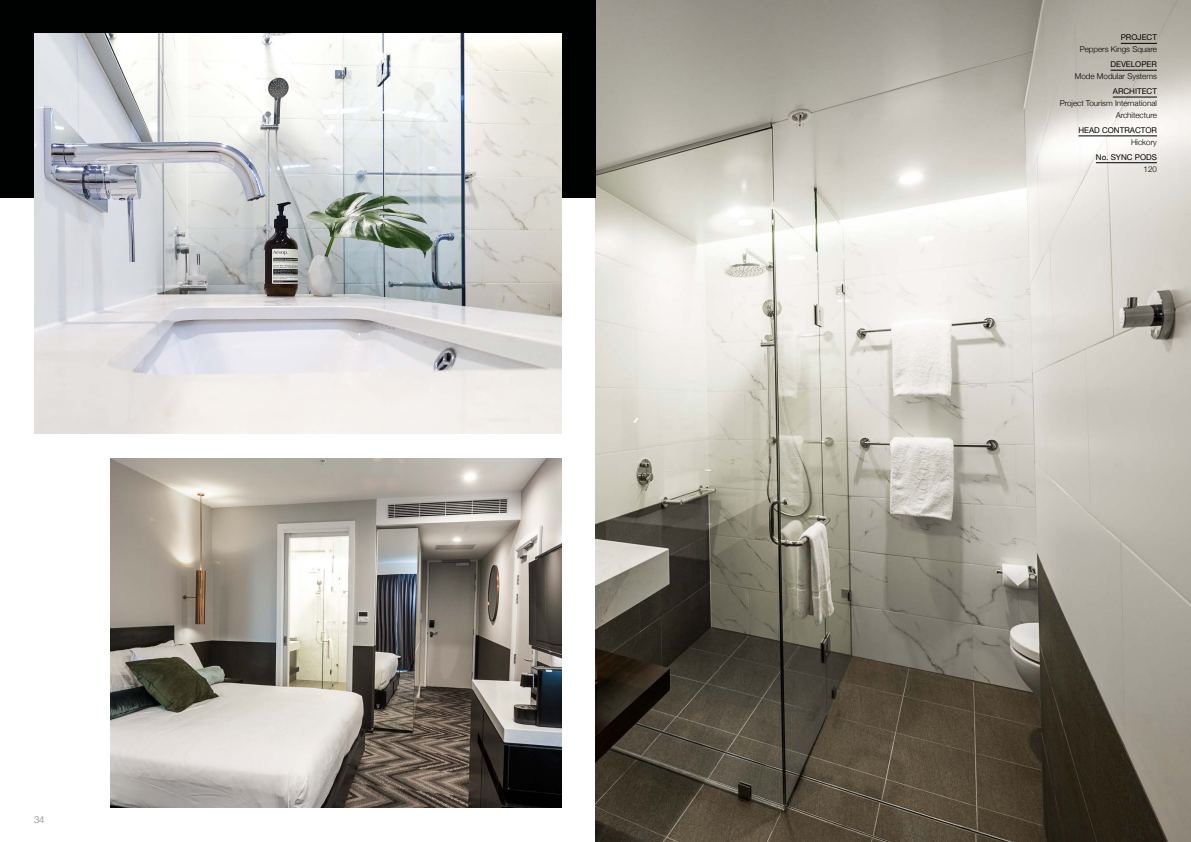
<style>
.page{position:relative;width:1191px;height:842px;background:#fff}
.page>*{position:absolute;margin:0;border:0;box-sizing:border-box;transform-origin:0 0}
.t1{font:300 9.5px "Helvetica Neue";color:#777c84}
.t2{font:300 8px/12px "Helvetica Neue";color:#000101;text-align:right}
.t3{font:8px "Helvetica Neue";color:#000101}
</style>
<div class="page">
<img style="left:595px;top:0;width:596px;height:842px">
<div style="left:0;top:0;width:595px;height:197px;background:#000101"></div>
<img style="left:110px;top:459px;width:451px;height:349px">
<img style="left:34px;top:33px;width:527px;height:400px">
<hr style="left:1120px;top:43px;width:37px;height:1px;background:#000101">
<hr style="left:1110px;top:70px;width:47px;height:1px;background:#000101">
<hr style="left:1112px;top:97px;width:45px;height:1px;background:#000101">
<hr style="left:1078px;top:136px;width:79px;height:1px;background:#000101">
<hr style="left:1095px;top:163px;width:62px;height:1px;background:#000101">
<p class="t1" style="left:34px;top:812px;width:12px">34</p>
<p class="t3" style="left:1120px;top:32px;width:38px">PROJECT</p>
<p class="t2" style="left:1079px;top:43px;width:79px">Peppers Kings Square</p>
<p class="t3" style="left:1110px;top:59px;width:48px">DEVELOPER</p>
<p class="t2" style="left:1074px;top:70px;width:84px">Mode Modular Systems</p>
<p class="t3" style="left:1112px;top:85px;width:46px">ARCHITECT</p>
<p class="t2" style="left:1059px;top:97px;width:99px">Project Tourism International<br>Architecture</p>
<p class="t3" style="left:1078px;top:124px;width:80px">HEAD CONTRACTOR</p>
<p class="t2" style="left:1131px;top:136px;width:27px">Hickory</p>
<p class="t3" style="left:1095px;top:151px;width:63px">No. SYNC PODS</p>
<p class="t2" style="left:1143px;top:162px;width:15px">120</p>
</div>
